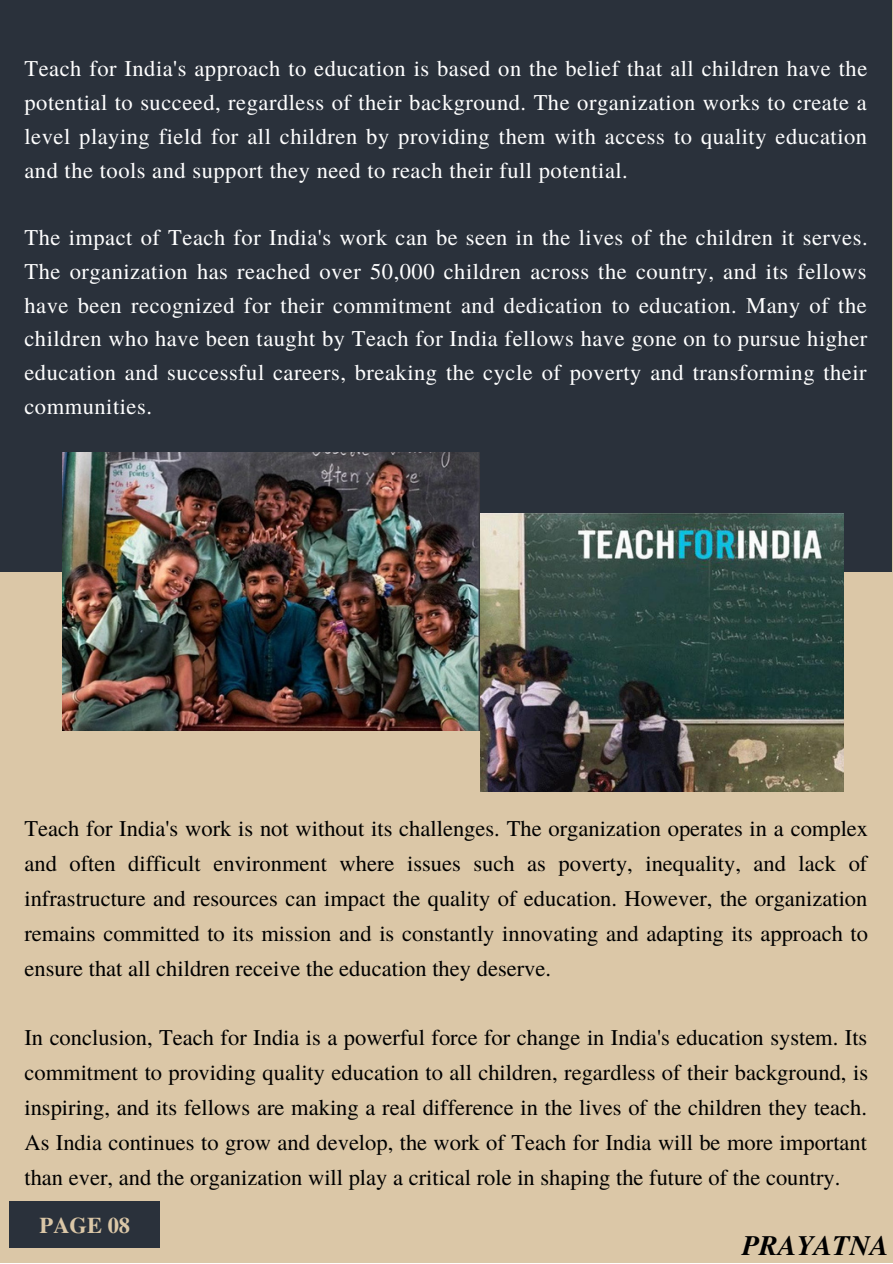
<style>
.page{position:relative;width:893px;height:1264px;background:#fff}
.page>*{position:absolute;margin:0;border:0;box-sizing:border-box;transform-origin:0 0}
.t1{font:italic 700 28.05px "Te X Gyre Termes";color:#000}
.t2{font:22.5px/34.8px "Te X Gyre Termes";color:#000;text-align:justify}
.t3{font:22.5px/33.8px "Te X Gyre Termes";letter-spacing:.025em;color:#fff;text-align:justify}
.t4{font:700 22.5px "Te X Gyre Termes";color:#dbc7a7}
</style>
<div class="page">
<div style="left:0;top:0;width:892px;height:1262px;background:#dbc7a7"></div>
<div style="left:0;top:0;width:891px;height:571px;background:#2a313b"></div>
<div style="left:9px;top:1201px;width:151px;height:46px;background:#2a313b"></div>
<img style="left:480px;top:514px;width:363px;height:277px">
<img style="left:63px;top:453px;width:417px;height:277px">
<p class="t3" style="left:24px;top:51px;width:844px">Teach for India's approach to education is based on the belief that all children have the potential to succeed, regardless of their background. The organization works to create a level playing field for all children by providing them with access to quality education and the tools and support they need to reach their full potential.</p>
<p class="t3" style="left:24px;top:219px;width:844px">The impact of Teach for India's work can be seen in the lives of the children it serves.<br>The organization has reached over 50,000 children across the country, and its fellows have been recognized for their commitment and dedication to education. Many of the children who have been taught by Teach for India fellows have gone on to pursue higher education and successful careers, breaking the cycle of poverty and transforming their communities.</p>
<p class="t2" style="left:24px;top:810px;width:845px">Teach for India's work is not without its challenges. The organization operates in a complex and often difficult environment where issues such as poverty, inequality, and lack of infrastructure and resources can impact the quality of education. However, the organization remains committed to its mission and is constantly innovating and adapting its approach to ensure that all children receive the education they deserve.</p>
<p class="t2" style="left:24px;top:1019px;width:845px">In conclusion, Teach for India is a powerful force for change in India's education system. Its commitment to providing quality education to all children, regardless of their background, is inspiring, and its fellows are making a real difference in the lives of the children they teach.<br>As India continues to grow and develop, the work of Teach for India will be more important than ever, and the organization will play a critical role in shaping the future of the country.</p>
<p class="t4" style="left:40px;top:1207px;width:92px">PAGE 08</p>
<p class="t1" style="left:742px;top:1224px;width:148px">PRAYATNA</p>
</div>
